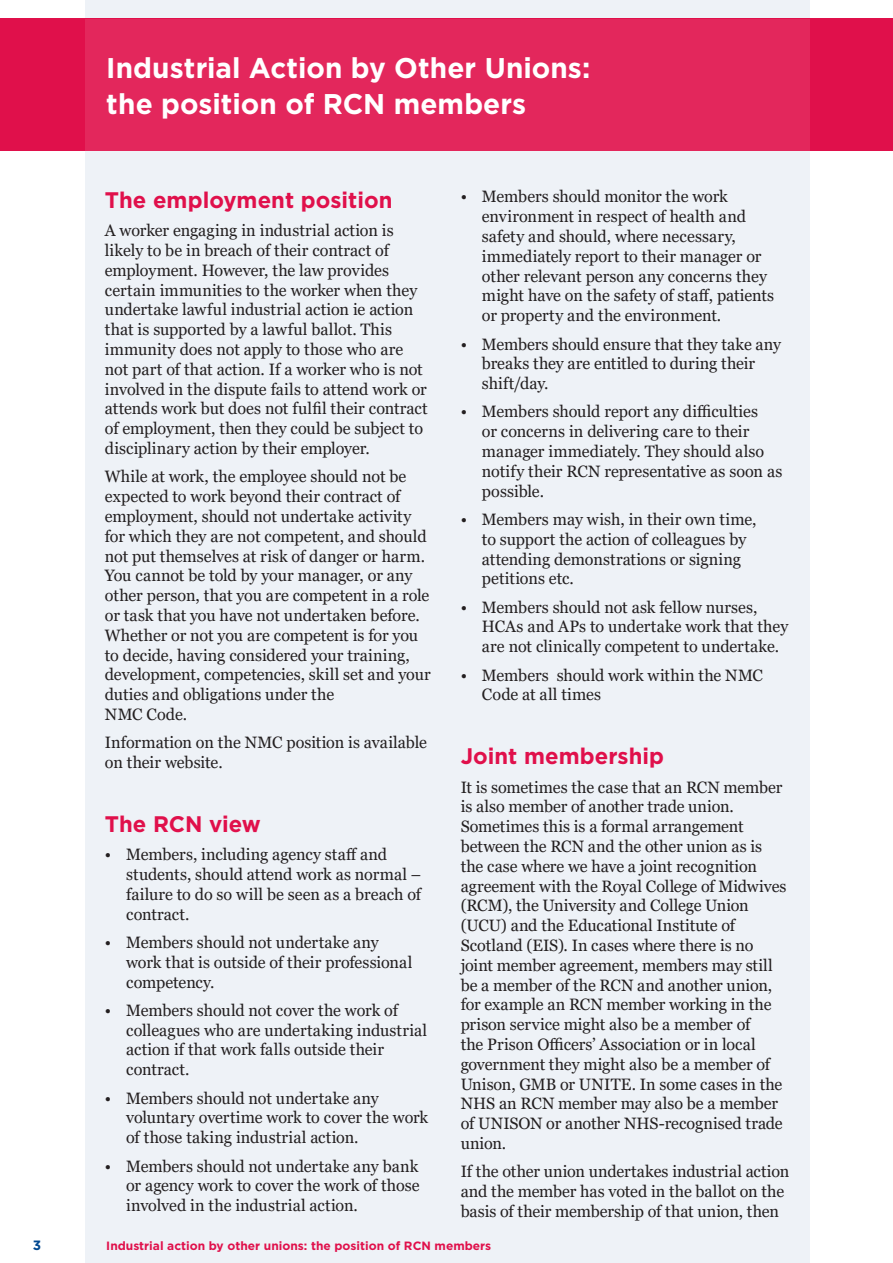
<style>
.page{position:relative;width:893px;height:1263px;background:#fff}
.page>*{position:absolute;margin:0;border:0;box-sizing:border-box;transform-origin:0 0}
.t1{font:700 28.5px/36px "Gotham";color:#fff}
.Head_1{font:700 22.5px "Gotham";color:#e0104b}
.Body_text{font:16.5px/19.8px "Georgia Pro";letter-spacing:-.005em;color:#231f20}
.Bullets{font:16.5px/19.8px "Georgia Pro";letter-spacing:-.005em;color:#231f20}
.t2{font:700 13.5px "Gotham";color:#014890}
.t3{font:700 12px "Gotham";color:#e0104b}
</style>
<div class="page">
<div style="left:85px;top:0;width:724px;height:1263px;background:#eef2f7"></div>
<div style="left:0;top:19px;width:893px;height:132px;background:#e0104b"></div>
<div style="left:85px;top:19px;width:724px;height:132px;background:#e3275c"></div>
<h1 class="t1" style="left:106px;top:50px;width:485px">Industrial Action by Other Unions: the position of RCN members</h1>
<p class="Head_1" style="left:105px;top:185px;width:289px">The employment position</p>
<p class="Body_text" style="left:105px;top:221px;width:324px">A worker engaging in industrial action is likely to be in breach of their contract of employment. However, the law provides certain immunities to the worker when they undertake lawful industrial action ie action that is supported by a lawful ballot. This immunity does not apply to those who are not part of that action. If a worker who is not involved in the dispute fails to attend work or attends work but does not fulfil their contract of employment, then they could be subject to disciplinary action by their employer.</p>
<p class="Body_text" style="left:105px;top:467px;width:327px">While at work, the employee should not be expected to work beyond their contract of employment, should not undertake activity for which they are not competent, and should not put themselves at risk of danger or harm.<br>You cannot be told by your manager, or any other person, that you are competent in a role or task that you have not undertaken before.<br>Whether or not you are competent is for you to decide, having considered your training, development, competencies, skill set and your duties and obligations under the<br>NMC Code.</p>
<p class="Body_text" style="left:105px;top:733px;width:324px">Information on the NMC position is available on their website.</p>
<p class="Head_1" style="left:105px;top:809px;width:158px">The RCN view</p>
<p class="Bullets" style="left:126px;top:845px;width:297px;text-indent:-21px">• Members, including agency staff and students, should attend work as normal – failure to do so will be seen as a breach of contract.</p>
<p class="Bullets" style="left:126px;top:933px;width:288px;text-indent:-21px">• Members should not undertake any work that is outside of their professional competency.</p>
<p class="Bullets" style="left:126px;top:1001px;width:303px;text-indent:-21px">• Members should not cover the work of colleagues who are undertaking industrial action if that work falls outside their contract.</p>
<p class="Bullets" style="left:126px;top:1088px;width:304px;text-indent:-21px">• Members should not undertake any voluntary overtime work to cover the work of those taking industrial action.</p>
<p class="Bullets" style="left:126px;top:1156px;width:295px;text-align:justify;text-indent:-21px">• Members should not undertake any bank or agency work to cover the work of those involved in the industrial action.</p>
<p class="Bullets" style="left:482px;top:187px;width:294px;text-indent:-21px">• Members should monitor the work environment in respect of health and safety and should, where necessary, immediately report to their manager or other relevant person any concerns they might have on the safety of staff, patients or property and the environment.</p>
<p class="Bullets" style="left:482px;top:335px;width:301px;text-indent:-21px">• Members should ensure that they take any breaks they are entitled to during their shift/day.</p>
<p class="Bullets" style="left:482px;top:402px;width:302px;text-indent:-21px">• Members should report any difficulties<br>or concerns in delivering care to their manager immediately. They should also notify their RCN representative as soon as possible.</p>
<p class="Bullets" style="left:482px;top:510px;width:276px;text-indent:-21px">• Members may wish, in their own time, to support the action of colleagues by attending demonstrations or signing petitions etc.</p>
<p class="Bullets" style="left:482px;top:598px;width:308px;text-indent:-21px">• Members should not ask fellow nurses,<br>HCAs and APs to undertake work that they are not clinically competent to undertake.</p>
<p class="Bullets" style="left:482px;top:666px;width:283px;text-indent:-21px">• Members should work within the NMC<br>Code at all times</p>
<p class="Head_1" style="left:461px;top:741px;width:205px">Joint membership</p>
<p class="Body_text" style="left:461px;top:777px;width:327px">It is sometimes the case that an RCN member is also member of another trade union.<br>Sometimes this is a formal arrangement between the RCN and the other union as is the case where we have a joint recognition agreement with the Royal College of Midwives (RCM), the University and College Union (UCU) and the Educational Institute of Scotland (EIS). In cases where there is no joint member agreement, members may still be a member of the RCN and another union, for example an RCN member working in the prison service might also be a member of<br>the Prison Officers’ Association or in local government they might also be a member of Unison, GMB or UNITE. In some cases in the NHS an RCN member may also be a member of UNISON or another NHS-recognised trade union.</p>
<p class="Body_text" style="left:461px;top:1162px;width:330px">If the other union undertakes industrial action and the member has voted in the ballot on the basis of their membership of that union, then</p>
<p class="t2" style="left:33px;top:1236px;width:10px">3</p>
<p class="t3" style="left:106px;top:1237px;width:386px">Industrial action by other unions: the position of RCN members</p>
</div>
